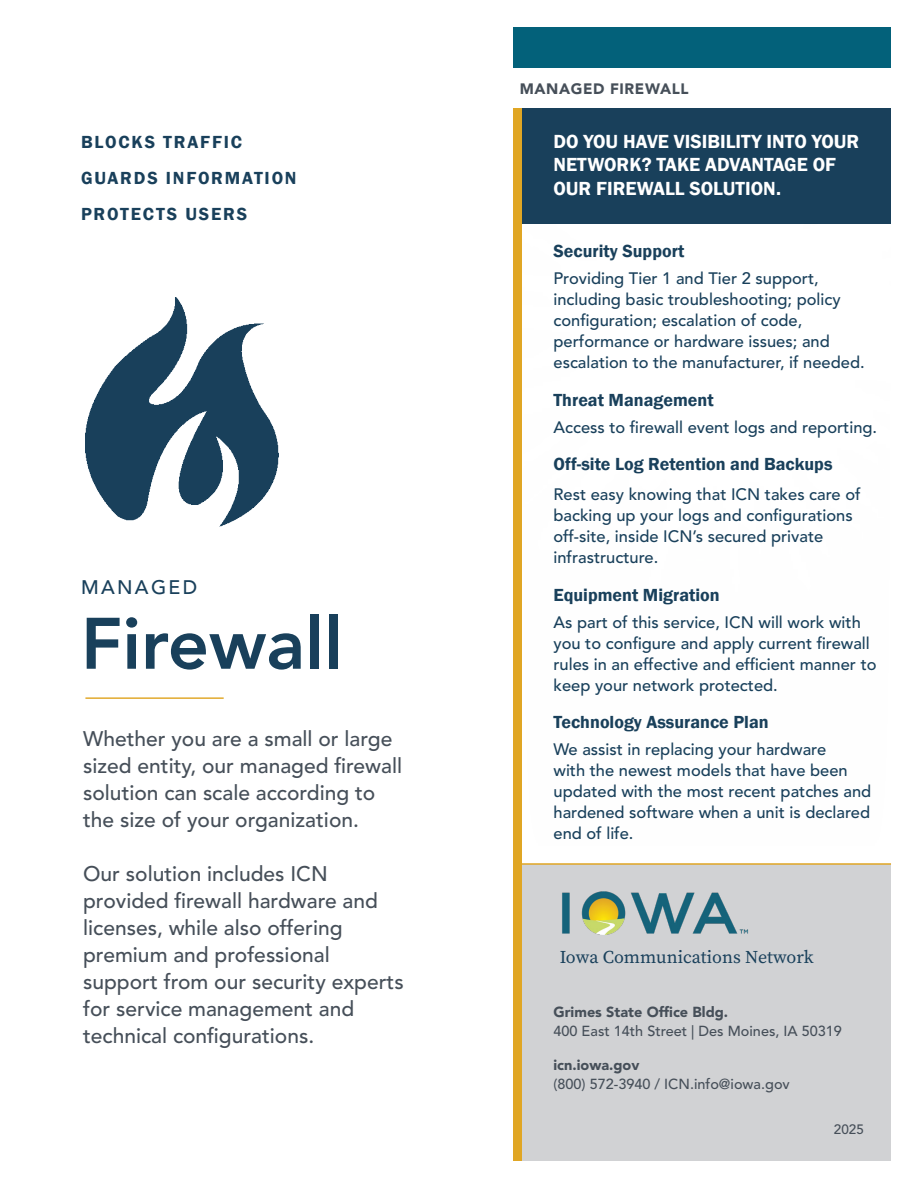
<style>
.page{position:relative;width:918px;height:1188px;background:#fff}
.page>*{position:absolute;margin:0;border:0;box-sizing:border-box;transform-origin:0 0}
.t1{font:800 72px "Avenir LT Std";color:#19405b}
.t2{font:500 21px/27px "Avenir LT Std";color:#464f59}
.t3{font:600 19.5px/23.4px "Franklin Gothic";color:#fff}
.t4{font:500 19.5px "Avenir LT Std";letter-spacing:.12em;color:#19405b}
.t5{font:600 18px "Franklin Gothic";color:#19405b}
.t6{font:600 18px/36px "Franklin Gothic";letter-spacing:.1em;color:#19405b}
.t7{font:18px "Source Serif Variable";color:#19405b}
.t8{font:500 16.5px/21px "Avenir LT Std";color:#19405b}
.t9{font:900 15px "Avenir LT Std";letter-spacing:.04em;color:#464f59}
.t10{font:500 14.4px "Avenir LT Std";color:#464f59}
.t11{font:900 14.4px "Avenir LT Std";color:#464f59}
.t12{font:500 13.5px "Avenir LT Std";color:#464f59}
</style>
<div class="page">
<div style="left:520px;top:108px;width:371px;height:115px;background:#19405b"></div>
<div style="left:520px;top:864px;width:371px;height:297px;background:#d1d2d4"></div>
<img style="left:86px;top:297px;width:192px;height:230px">
<div style="left:513px;top:108px;width:8px;height:1053px;background:#e0a624"></div>
<div style="left:513px;top:27px;width:378px;height:41px;background:#03617a"></div>
<hr style="left:85px;top:697px;width:139px;height:2px;background:#e0a624">
<img style="left:562px;top:891px;width:186px;height:44px">
<hr style="left:522px;top:863px;width:369px;height:2px;background:#e0a624">
<p class="t6" style="left:81px;top:124px;width:217px">BLOCKS TRAFFIC<br>GUARDS INFORMATION<br>PROTECTS USERS</p>
<h2 class="t4" style="left:81px;top:576px;width:118px">MANAGED</h2>
<h2 class="t1" style="left:81px;top:601px;width:263px">Firewall</h2>
<p class="t2" style="left:83px;top:726px;width:320px">Whether you are a small or large sized entity, our managed firewall solution can scale according to the size of your organization.</p>
<p class="t2" style="left:83px;top:861px;width:322px">Our solution includes ICN provided firewall hardware and licenses, while also offering premium and professional support from our security experts for service management and technical configurations.</p>
<p class="t9" style="left:520px;top:80px;width:170px">MANAGED FIREWALL</p>
<h1 class="t3" style="left:554px;top:130px;width:307px">DO YOU HAVE VISIBILITY INTO YOUR<br>NETWORK? TAKE ADVANTAGE OF<br>OUR FIREWALL SOLUTION.</h1>
<h2 class="t5" style="left:554px;top:240px;width:133px">Security Support</h2>
<p class="t8" style="left:554px;top:268px;width:313px">Providing Tier 1 and Tier 2 support, including basic troubleshooting; policy configuration; escalation of code, performance or hardware issues; and escalation to the manufacturer, if needed.</p>
<h2 class="t5" style="left:554px;top:389px;width:162px">Threat Management</h2>
<p class="t8" style="left:554px;top:417px;width:325px">Access to firewall event logs and reporting.</p>
<h2 class="t5" style="left:554px;top:453px;width:281px">Off-site Log Retention and Backups</h2>
<p class="t8" style="left:554px;top:484px;width:309px">Rest easy knowing that ICN takes care of backing up your logs and configurations off-site, inside ICN’s secured private infrastructure.</p>
<h2 class="t5" style="left:554px;top:584px;width:168px">Equipment Migration</h2>
<p class="t8" style="left:554px;top:612px;width:325px">As part of this service, ICN will work with you to configure and apply current firewall rules in an effective and efficient manner to keep your network protected.</p>
<h2 class="t5" style="left:554px;top:711px;width:217px">Technology Assurance Plan</h2>
<p class="t8" style="left:554px;top:739px;width:319px">We assist in replacing your hardware<br>with the newest models that have been updated with the most recent patches and hardened software when a unit is declared end of life.</p>
<p class="t7" style="left:560px;top:945px;width:256px">Iowa Communications Network</p>
<p class="t11" style="left:554px;top:1003px;width:176px">Grimes State Office Bldg.</p>
<p class="t10" style="left:554px;top:1023px;width:290px">400 East 14th Street | Des Moines, IA 50319</p>
<p class="t11" style="left:554px;top:1056px;width:88px">icn.iowa.gov</p>
<p class="t10" style="left:554px;top:1076px;width:238px">(800) 572-3940 / ICN.info@iowa.gov</p>
<p class="t12" style="left:834px;top:1122px;width:32px">2025</p>
</div>
